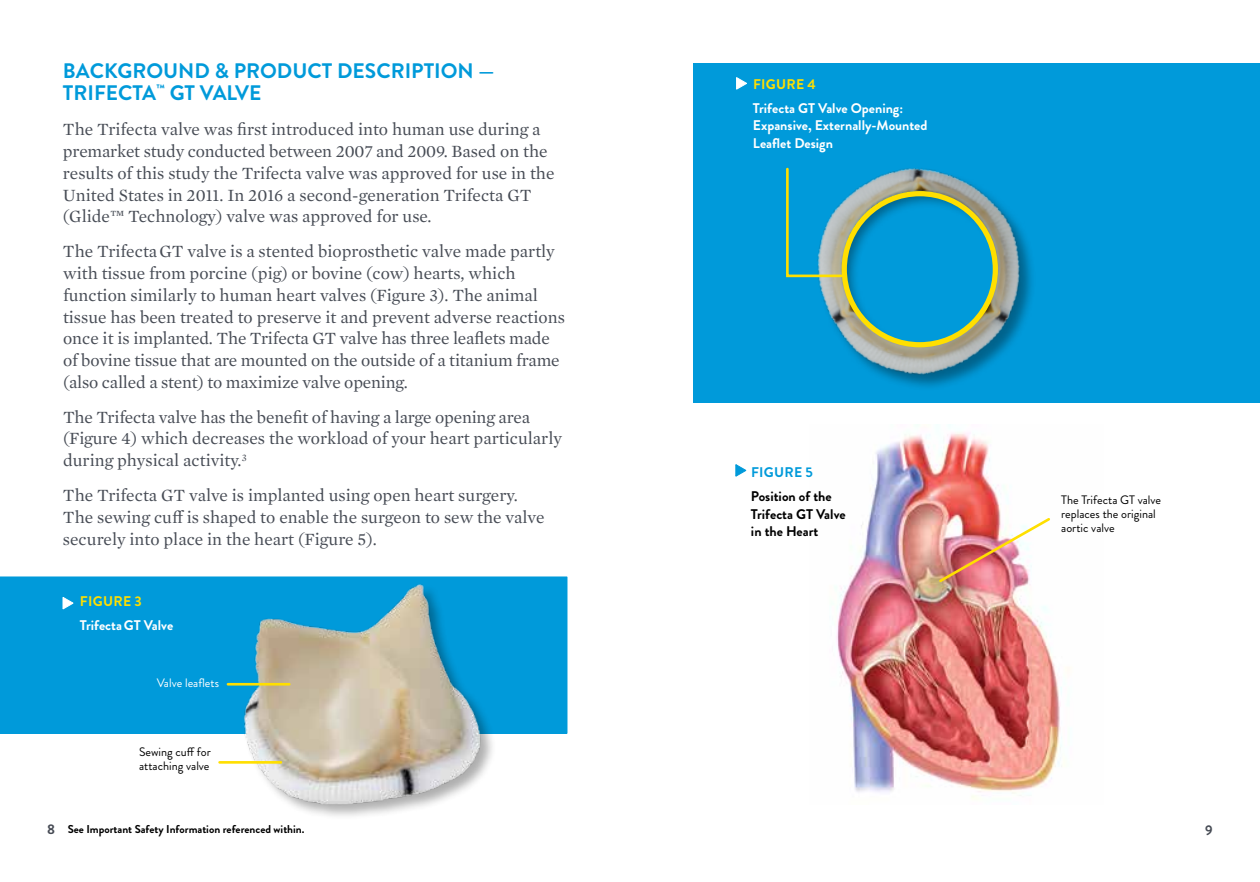
<style>
.page{position:relative;width:1260px;height:882px;background:#fff}
.page>*{position:absolute;margin:0;border:0;box-sizing:border-box;transform-origin:0 0}
.t1{font:700 21px/22.8px "Brandon Grotesque";color:#009ada}
.t2{font:17.5px/21.9px "Mercury Text G1";color:#474c55}
.t3{font:700 14px/17.5px "Brandon Grotesque";color:#fff}
.t4{font:700 14px/17.5px "Brandon Grotesque";color:#000}
.t5{font:700 14px "Brandon Grotesque";letter-spacing:.02em;color:#ffdf00}
.t6{font:700 14px "Brandon Grotesque";letter-spacing:.02em;color:#009ada}
.t7{font:700 14px "Brandon Grotesque";color:#474c55}
.t8{font:12.25px/14px "Brandon Grotesque";color:#000}
.t9{font:12.25px "Brandon Grotesque";color:#fff}
.t10{font:700 11.38px "Brandon Grotesque";color:#000}
</style>
<div class="page">
<div style="left:0;top:577px;width:567px;height:156px;background:#009ada"></div>
<div style="left:693px;top:63px;width:567px;height:339px;background:#009ada"></div>
<img style="left:835px;top:425px;width:227px;height:374px">
<svg style="left:736px;top:465px;width:10px;height:11px"></svg>
<svg style="left:63px;top:597px;width:10px;height:12px"></svg>
<div style="left:243px;top:584px;width:254px;height:237px;background:#000;opacity:.32"></div>
<img style="left:200px;top:576px;width:309px;height:237px">
<hr style="left:228px;top:683px;width:61px;height:3px;background:#ffdf00">
<svg style="left:737px;top:78px;width:10px;height:11px"></svg>
<img style="left:787px;top:168px;width:269px;height:235px">
<div style="left:842px;top:191px;width:156px;height:156px;border:5px solid #ffdf00;border-radius:50%"></div>
<svg style="left:786px;top:167px;width:58px;height:112px"></svg>
<hr style="left:220px;top:761px;width:61px;height:3px;background:#ffdf00">
<img style="left:937px;top:516px;width:115px;height:68px">
<p class="t1" style="left:63px;top:59px;width:433px">BACKGROUND &amp; PRODUCT DESCRIPTION —<br>TRIFECTA<sup>™</sup> GT VALVE</p>
<p class="t2" style="left:63px;top:117px;width:493px">The Trifecta valve was first introduced into human use during a premarket study conducted between 2007 and 2009. Based on the results of this study the Trifecta valve was approved for use in the United States in 2011. In 2016 a second-generation Trifecta GT (Glide™ Technology) valve was approved for use.</p>
<p class="t2" style="left:63px;top:239px;width:503px">The TrifectaGT valve is a stented bioprosthetic valve made partly with tissue from porcine (pig) or bovine (cow) hearts, which function similarly to human heart valves (Figure 3). The animal tissue has been treated to preserve it and prevent adverse reactions once it is implanted. The Trifecta GT valve has three leaflets made of bovine tissue that are mounted on the outside of a titanium frame (also called a stent) to maximize valve opening.</p>
<p class="t2" style="left:63px;top:405px;width:500px">The Trifecta valve has the benefit of having a large opening area (Figure 4) which decreases the workload of your heart particularly during physical activity.<sup>3</sup></p>
<p class="t2" style="left:63px;top:483px;width:483px">The Trifecta GT valve is implanted using open heart surgery.<br>The sewing cuff is shaped to enable the surgeon to sew the valve securely into place in the heart (Figure 5).</p>
<p class="t5" style="left:80px;top:591px;width:63px">FIGURE 3</p>
<p class="t3" style="left:80px;top:616px;width:95px">TrifectaGT Valve</p>
<p class="t9" style="left:157px;top:674px;width:64px">Valve leaflets</p>
<p class="t8" style="left:139px;top:745px;width:73px">Sewing cuff for attaching valve</p>
<p class="t7" style="left:47px;top:819px;width:9px">8</p>
<p class="t10" style="left:68px;top:821px;width:238px">See Important Safety Information referenced within.</p>
<p class="t5" style="left:753px;top:75px;width:64px">FIGURE 4</p>
<p class="t3" style="left:753px;top:100px;width:176px">Trifecta GT Valve Opening:<br>Expansive, Externally-Mounted<br>Leaflet Design</p>
<p class="t6" style="left:751px;top:463px;width:63px">FIGURE 5</p>
<p class="t4" style="left:751px;top:488px;width:96px">Position of the<br>Trifecta GT Valve in the Heart</p>
<p class="t8" style="left:1061px;top:492px;width:101px">The Trifecta GT valve replaces the original aortic valve</p>
<p class="t7" style="left:1205px;top:820px;width:9px">9</p>
</div>
